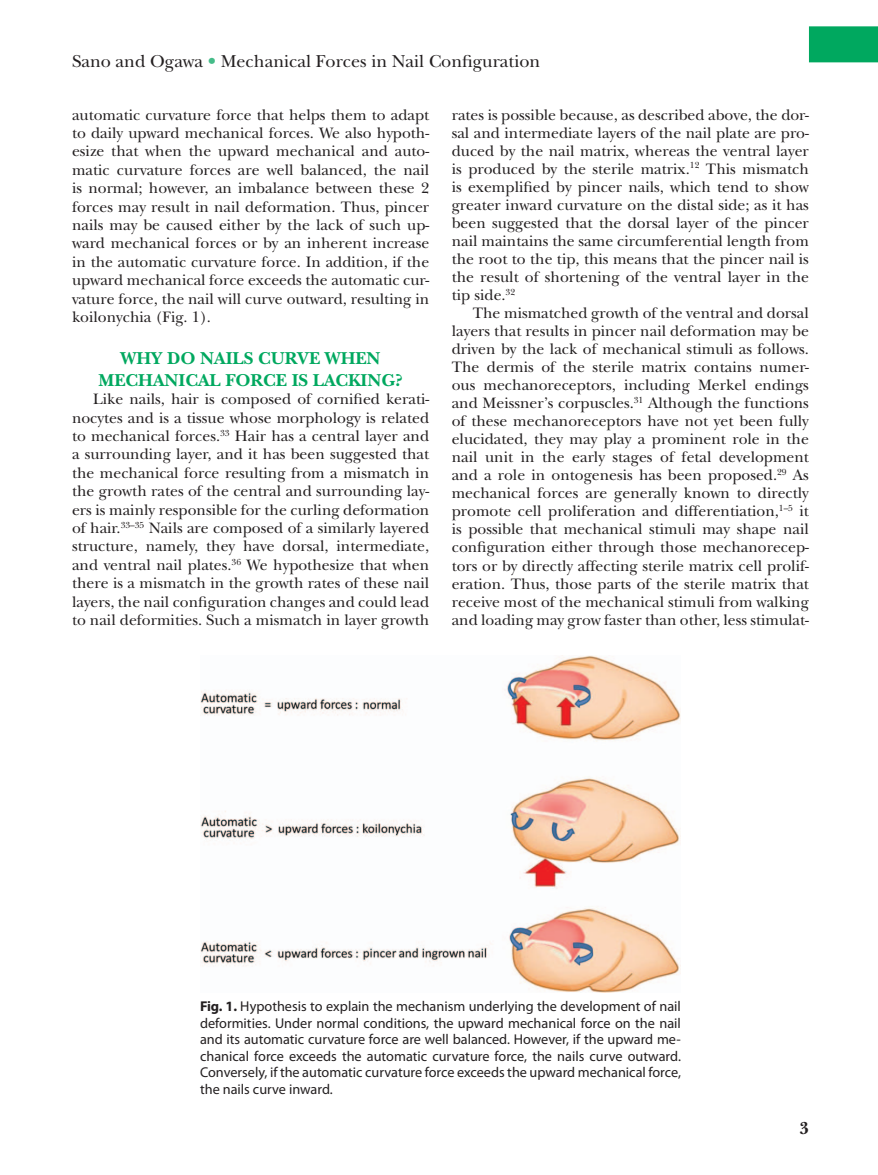
<style>
.page{position:relative;width:878px;height:1175px;background:#fff}
.page>*{position:absolute;margin:0;border:0;box-sizing:border-box;transform-origin:0 0}
.t1{font:18px "New Baskerville";color:#231f20}
.t2{font:700 18px/21.5px "New Baskerville";color:#00a85f;text-align:center}
.t3{font:700 18px "New Baskerville";color:#231f20}
.t4{font:15.75px/18px "New Baskerville";color:#231f20;text-align:justify}
.t5{font:14.25px/16.5px "Myriad Pro";color:#231f20;text-align:justify}
.s1{color:#45bc89}
.s2{font-weight:700}
</style>
<div class="page">
<div style="left:808px;top:26px;width:70px;height:36px;background:#00a85f"></div>
<img style="left:200px;top:655px;width:481px;height:337px">
<p class="t1" style="left:72px;top:51px;width:469px">Sano and Ogawa <span class="s1">•</span> Mechanical Forces in Nail Configuration</p>
<p class="t4" style="left:72px;top:105px;width:359px;line-height:18.5px">automatic curvature force that helps them to adapt to daily upward mechanical forces. We also hypoth&shy;esize that when the upward mechanical and auto&shy;matic curvature forces are well balanced, the nail is normal; however, an imbalance between these 2 forces may result in nail deformation. Thus, pincer nails may be caused either by the lack of such up&shy;ward mechanical forces or by an inherent increase in the automatic curvature force. In addition, if the upward mechanical force exceeds the automatic cur&shy;vature force, the nail will curve outward, resulting in koilonychia (Fig. 1).</p>
<p class="t2" style="left:99px;top:348px;width:305px">WHY DO NAILS CURVE WHEN<br>MECHANICAL FORCE IS LACKING?</p>
<p class="t4" style="left:72px;top:390px;width:359px;line-height:18.5px;text-indent:21px">Like nails, hair is composed of cornified kerati&shy;nocytes and is a tissue whose morphology is related to mechanical forces.<sup>33</sup> Hair has a central layer and a surrounding layer, and it has been suggested that the mechanical force resulting from a mismatch in the growth rates of the central and surrounding lay&shy;ers is mainly responsible for the curling deformation of hair.<sup>33–35</sup> Nails are composed of a similarly layered structure, namely, they have dorsal, intermediate, and ventral nail plates.<sup>36</sup> We hypothesize that when there is a mismatch in the growth rates of these nail layers, the nail configuration changes and could lead to nail deformities. Such a mismatch in layer growth</p>
<p class="t4" style="left:451px;top:105px;width:359px">rates is possible because, as described above, the dor&shy;sal and intermediate layers of the nail plate are pro&shy;duced by the nail matrix, whereas the ventral layer is produced by the sterile matrix.<sup>12</sup> This mismatch is exemplified by pincer nails, which tend to show greater inward curvature on the distal side; as it has been suggested that the dorsal layer of the pincer nail maintains the same circumferential length from the root to the tip, this means that the pincer nail is the result of shortening of the ventral layer in the tip side.<sup>32</sup></p>
<p class="t4" style="left:451px;top:304px;width:359px;text-indent:21px">The mismatched growth of the ventral and dorsal layers that results in pincer nail deformation may be driven by the lack of mechanical stimuli as follows.<br>The dermis of the sterile matrix contains numer&shy;ous mechanoreceptors, including Merkel endings and Meissner’s corpuscles.<sup>31</sup> Although the functions of these mechanoreceptors have not yet been fully elucidated, they may play a prominent role in the nail unit in the early stages of fetal development and a role in ontogenesis has been proposed.<sup>29</sup> As mechanical forces are generally known to directly promote cell proliferation and differentiation,<sup>1–5</sup> it is possible that mechanical stimuli may shape nail configuration either through those mechanorecep&shy;tors or by directly affecting sterile matrix cell prolif&shy;eration. Thus, those parts of the sterile matrix that receive most of the mechanical stimuli from walking and loading may grow faster than other, less stimulat-</p>
<p class="t5" style="left:200px;top:998px;width:482px"><span class="s2">Fig. 1.</span> Hypothesis to explain the mechanism underlying the development of nail deformities. Under normal conditions, the upward mechanical force on the nail and its automatic curvature force are well balanced. However, if the upward me&shy;chanical force exceeds the automatic curvature force, the nails curve outward.<br>Conversely, if the automatic curvature force exceeds the upward mechanical force, the nails curve inward.</p>
<p class="t3" style="left:799px;top:1118px;width:11px">3</p>
</div>
